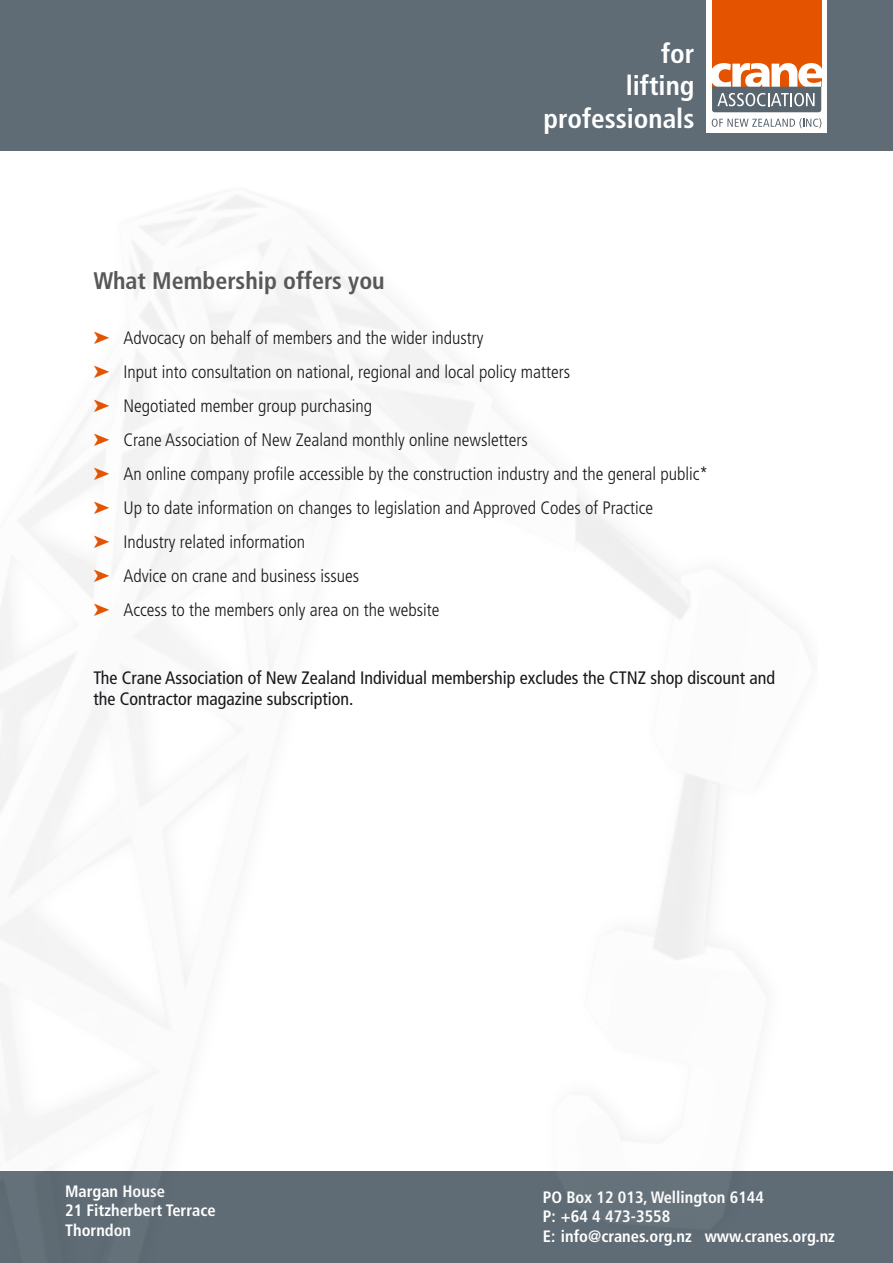
<style>
.page{position:relative;width:893px;height:1263px;background:#fff}
.page>*{position:absolute;margin:0;border:0;box-sizing:border-box;transform-origin:0 0}
.t1{font:700 condensed 27.15px/32.2px "Frutiger";color:#fff;text-align:right}
.t2{font:700 condensed 24px "Frutiger";color:#58585a}
.t3{font:300 condensed 18px/34px "Frutiger";color:#1a171c}
.t4{font:condensed 18px/21px "Frutiger";color:#1a171c}
.t5{font:700 condensed 16.5px/19.8px "Frutiger";color:#fff}
.s1{color:#e45400}
</style>
<div class="page">
<div style="left:0;top:1171px;width:893px;height:92px;background:#5f6c75"></div>
<div style="left:0;top:0;width:893px;height:151px;background:#5f6c75"></div>
<div style="left:706px;top:0;width:121px;height:132px;background:#fff"></div>
<div style="left:712px;top:0;width:109px;height:87px;background:#e45400"></div>
<svg style="left:712px;top:118px;width:109px;height:10px"></svg>
<svg style="left:712px;top:63px;width:109px;height:49px"></svg>
<h1 class="t1" style="left:543px;top:38px;width:152px">for<br>lifting professionals</h1>
<h2 class="t2" style="left:94px;top:267px;width:293px">What Membership offers you</h2>
<p class="t3" style="left:94px;top:321px;width:616px"><span class="s1">➤</span> Advocacy on behalf of members and the wider industry<br><span class="s1">➤</span> Input into consultation on national, regional and local policy matters<br><span class="s1">➤</span> Negotiated member group purchasing<br><span class="s1">➤</span> Crane Association of New Zealand monthly online newsletters<br><span class="s1">➤</span> An online company profile accessible by the construction industry and the general public* <span class="s1">➤</span> Up to date information on changes to legislation and Approved Codes of Practice<br><span class="s1">➤</span> Industry related information<br><span class="s1">➤</span> Advice on crane and business issues<br><span class="s1">➤</span> Access to the members only area on the website</p>
<p class="t4" style="left:94px;top:668px;width:683px">The Crane Association of New Zealand Individual membership excludes the CTNZ shop discount and the Contractor magazine subscription.</p>
<p class="t5" style="left:65px;top:1181px;width:152px">Margan House<br>21 Fitzherbert Terrace<br>Thorndon</p>
<p class="t5" style="left:543px;top:1187px;width:293px">PO Box 12 013, Wellington 6144<br>P: +64 4 473-3558<br>E: info@cranes.org.nz www.cranes.org.nz</p>
</div>
